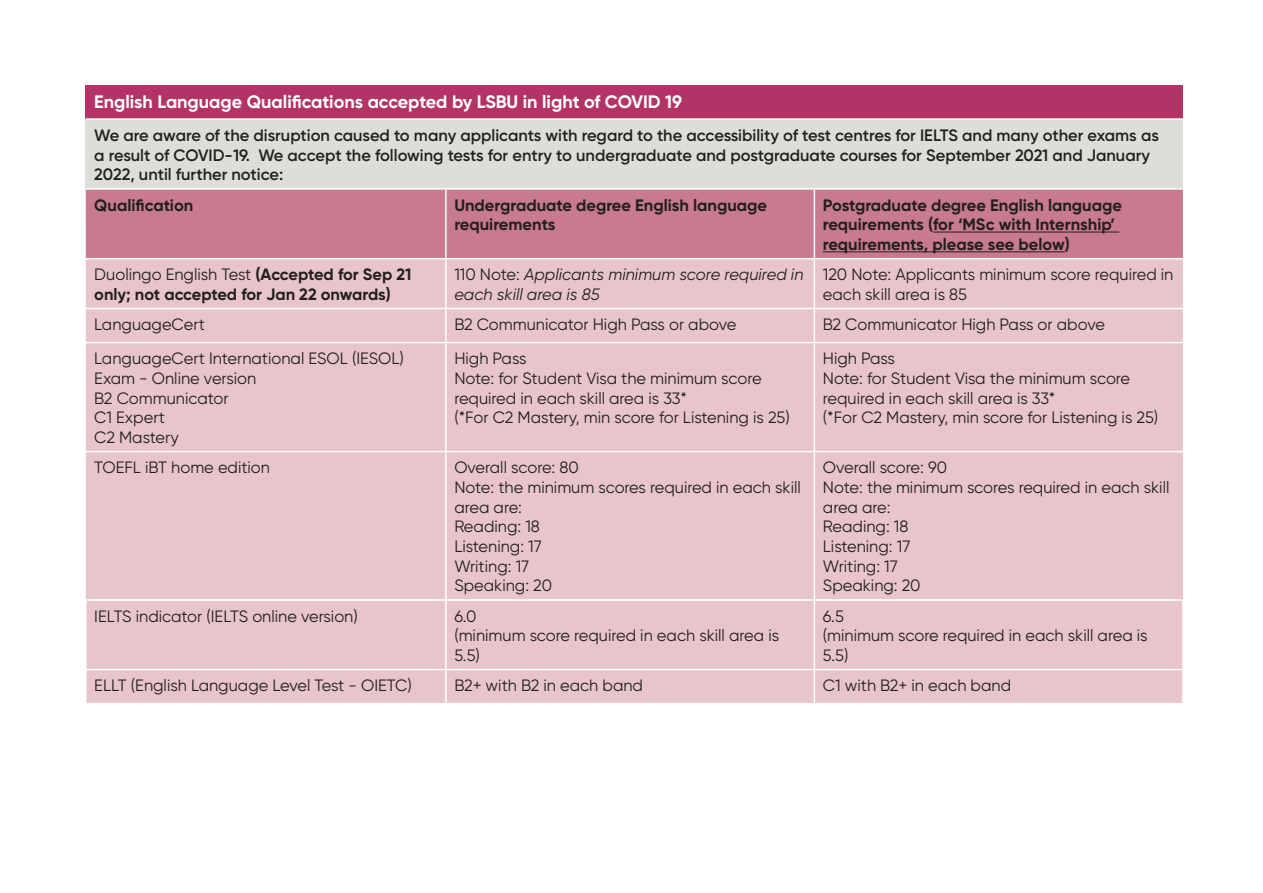
<style>
.page{position:relative;width:1263px;height:893px;background:#fff}
.page>*{position:absolute;margin:0;border:0;box-sizing:border-box;transform-origin:0 0}
.t1{font:700 18px "Gilroy";color:#fff}
.t2{font:600 16.5px/19.8px "Gilroy";color:#231f20}
.t3{font:700 16.5px/19.8px "Gilroy";color:#231f20}
.t4{font:16.35px/19.6px "Gilroy";color:#231f20}
.t5{font:700 16.35px/19.6px "Gilroy";letter-spacing:-.005em;color:#231f20}
.t6{font:italic 16.35px/19.6px "Gilroy";color:#231f20}
.s1{font-weight:400}
.s2{font-style:normal}
</style>
<div class="page">
<div style="left:86px;top:85px;width:1097px;height:34px;background:#b33366"></div>
<div style="left:86px;top:119px;width:1097px;height:70px;background:#dcdfd7"></div>
<div style="left:86px;top:190px;width:1097px;height:68px;background:#c87a8f"></div>
<div style="left:86px;top:259px;width:1097px;height:444px;background:#e7c5cb"></div>
<hr style="left:86px;top:118px;width:360px;height:2px;background:#fff">
<hr style="left:446px;top:118px;width:368px;height:2px;background:#fff">
<hr style="left:814px;top:118px;width:369px;height:2px;background:#fff">
<hr style="left:86px;top:188px;width:360px;height:2px;background:#fff">
<hr style="left:446px;top:188px;width:368px;height:2px;background:#fff">
<hr style="left:445px;top:190px;width:2px;height:68px;background:#fff">
<hr style="left:814px;top:188px;width:369px;height:2px;background:#fff">
<hr style="left:814px;top:190px;width:1px;height:68px;background:#fff">
<hr style="left:445px;top:259px;width:2px;height:49px;background:#fff">
<hr style="left:814px;top:259px;width:1px;height:49px;background:#fff">
<hr style="left:86px;top:308px;width:360px;height:1px;background:#fff">
<hr style="left:446px;top:308px;width:368px;height:1px;background:#fff">
<hr style="left:445px;top:309px;width:2px;height:33px;background:#fff">
<hr style="left:814px;top:308px;width:369px;height:1px;background:#fff">
<hr style="left:814px;top:309px;width:1px;height:33px;background:#fff">
<hr style="left:86px;top:342px;width:360px;height:1px;background:#fff">
<hr style="left:446px;top:342px;width:368px;height:1px;background:#fff">
<hr style="left:445px;top:343px;width:2px;height:108px;background:#fff">
<hr style="left:814px;top:342px;width:369px;height:1px;background:#fff">
<hr style="left:814px;top:343px;width:1px;height:108px;background:#fff">
<hr style="left:86px;top:451px;width:360px;height:1px;background:#fff">
<hr style="left:446px;top:451px;width:368px;height:1px;background:#fff">
<hr style="left:445px;top:452px;width:2px;height:147px;background:#fff">
<hr style="left:814px;top:451px;width:369px;height:1px;background:#fff">
<hr style="left:814px;top:452px;width:1px;height:147px;background:#fff">
<hr style="left:85px;top:599px;width:361px;height:2px;background:#fff">
<hr style="left:85px;top:601px;width:2px;height:68px;background:#fff">
<hr style="left:446px;top:599px;width:368px;height:2px;background:#fff">
<hr style="left:445px;top:601px;width:2px;height:68px;background:#fff">
<hr style="left:814px;top:599px;width:370px;height:2px;background:#fff">
<hr style="left:814px;top:601px;width:1px;height:68px;background:#fff">
<hr style="left:1182px;top:601px;width:2px;height:68px;background:#fff">
<hr style="left:85px;top:669px;width:361px;height:1px;background:#fff">
<hr style="left:85px;top:670px;width:2px;height:33px;background:#fff">
<hr style="left:446px;top:669px;width:368px;height:1px;background:#fff">
<hr style="left:445px;top:670px;width:2px;height:33px;background:#fff">
<hr style="left:814px;top:669px;width:370px;height:1px;background:#fff">
<hr style="left:814px;top:670px;width:1px;height:33px;background:#fff">
<hr style="left:1182px;top:670px;width:2px;height:33px;background:#fff">
<hr style="left:933px;top:232px;width:186px;height:1px;background:#231f20">
<hr style="left:823px;top:251px;width:242px;height:1px;background:#231f20">
<p class="t1" style="left:94px;top:90px;width:589px">English Language Qualifications accepted by LSBU in light of COVID 19</p>
<p class="t2" style="left:94px;top:125px;width:1066px">We are aware of the disruption caused to many applicants with regard to the accessibility of test centres for IELTS and many other exams as a result of COVID-19. We accept the following tests for entry to undergraduate and postgraduate courses for September 2021 and January<br>2022, until further notice:</p>
<p class="t3" style="left:94px;top:195px;width:101px">Qualification</p>
<p class="t3" style="left:454px;top:195px;width:314px">Undergraduate degree English language</p>
<p class="t3" style="left:454px;top:215px;width:103px">requirements</p>
<p class="t3" style="left:823px;top:195px;width:301px">Postgraduate degree English language</p>
<p class="t3" style="left:823px;top:215px;width:294px">requirements (for ‘MSc with Internship’ requirements, please see below)</p>
<p class="t5" style="left:94px;top:265px;width:319px"><span class="s1">Duolingo English Test</span> (Accepted for Sep 21 only; not accepted for Jan 22 onwards)</p>
<p class="t6" style="left:454px;top:265px;width:351px"><span class="s2">110 Note:</span> Applicants minimum score required in each skill area is 85</p>
<p class="t4" style="left:823px;top:265px;width:352px">120 Note: Applicants minimum score required in each skill area is 85</p>
<p class="t4" style="left:94px;top:314px;width:112px">LanguageCert</p>
<p class="t4" style="left:454px;top:314px;width:284px">B2 Communicator High Pass or above</p>
<p class="t4" style="left:823px;top:314px;width:284px">B2 Communicator High Pass or above</p>
<p class="t4" style="left:94px;top:348px;width:311px">LanguageCert International ESOL (IESOL)<br>Exam - Online version</p>
<p class="t4" style="left:94px;top:388px;width:136px">B2 Communicator</p>
<p class="t4" style="left:94px;top:408px;width:72px">C1 Expert</p>
<p class="t4" style="left:94px;top:427px;width:86px">C2 Mastery</p>
<p class="t4" style="left:454px;top:348px;width:74px">High Pass</p>
<p class="t4" style="left:454px;top:368px;width:309px">Note: for Student Visa the minimum score required in each skill area is 33*</p>
<p class="t4" style="left:454px;top:408px;width:337px">(*For C2 Mastery, min score for Listening is 25)</p>
<p class="t4" style="left:823px;top:348px;width:74px">High Pass</p>
<p class="t4" style="left:823px;top:368px;width:309px">Note: for Student Visa the minimum score required in each skill area is 33*</p>
<p class="t4" style="left:823px;top:408px;width:337px">(*For C2 Mastery, min score for Listening is 25)</p>
<p class="t4" style="left:94px;top:457px;width:177px">TOEFL iBT home edition</p>
<p class="t4" style="left:454px;top:457px;width:126px">Overall score: 80</p>
<p class="t4" style="left:454px;top:477px;width:348px">Note: the minimum scores required in each skill</p>
<p class="t4" style="left:454px;top:497px;width:69px">area are:</p>
<p class="t4" style="left:454px;top:517px;width:87px">Reading: 18</p>
<p class="t4" style="left:454px;top:536px;width:89px">Listening: 17</p>
<p class="t4" style="left:454px;top:556px;width:76px">Writing: 17</p>
<p class="t4" style="left:454px;top:576px;width:99px">Speaking: 20</p>
<p class="t4" style="left:94px;top:606px;width:265px">IELTS indicator (IELTS online version)</p>
<p class="t4" style="left:454px;top:606px;width:24px">6.0</p>
<p class="t4" style="left:454px;top:626px;width:326px">(minimum score required in each skill area is</p>
<p class="t4" style="left:454px;top:645px;width:27px">5.5)</p>
<p class="t4" style="left:823px;top:457px;width:126px">Overall score: 90</p>
<p class="t4" style="left:823px;top:477px;width:348px">Note: the minimum scores required in each skill</p>
<p class="t4" style="left:823px;top:497px;width:69px">area are:</p>
<p class="t4" style="left:823px;top:517px;width:87px">Reading: 18</p>
<p class="t4" style="left:823px;top:536px;width:89px">Listening: 17</p>
<p class="t4" style="left:823px;top:556px;width:76px">Writing: 17</p>
<p class="t4" style="left:823px;top:576px;width:99px">Speaking: 20</p>
<p class="t4" style="left:823px;top:606px;width:23px">6.5</p>
<p class="t4" style="left:823px;top:626px;width:326px">(minimum score required in each skill area is</p>
<p class="t4" style="left:823px;top:645px;width:27px">5.5)</p>
<p class="t4" style="left:94px;top:675px;width:319px">ELLT (English Language Level Test - OIETC)</p>
<p class="t4" style="left:454px;top:675px;width:190px">B2+ with B2 in each band</p>
<p class="t4" style="left:823px;top:675px;width:190px">C1 with B2+ in each band</p>
</div>
